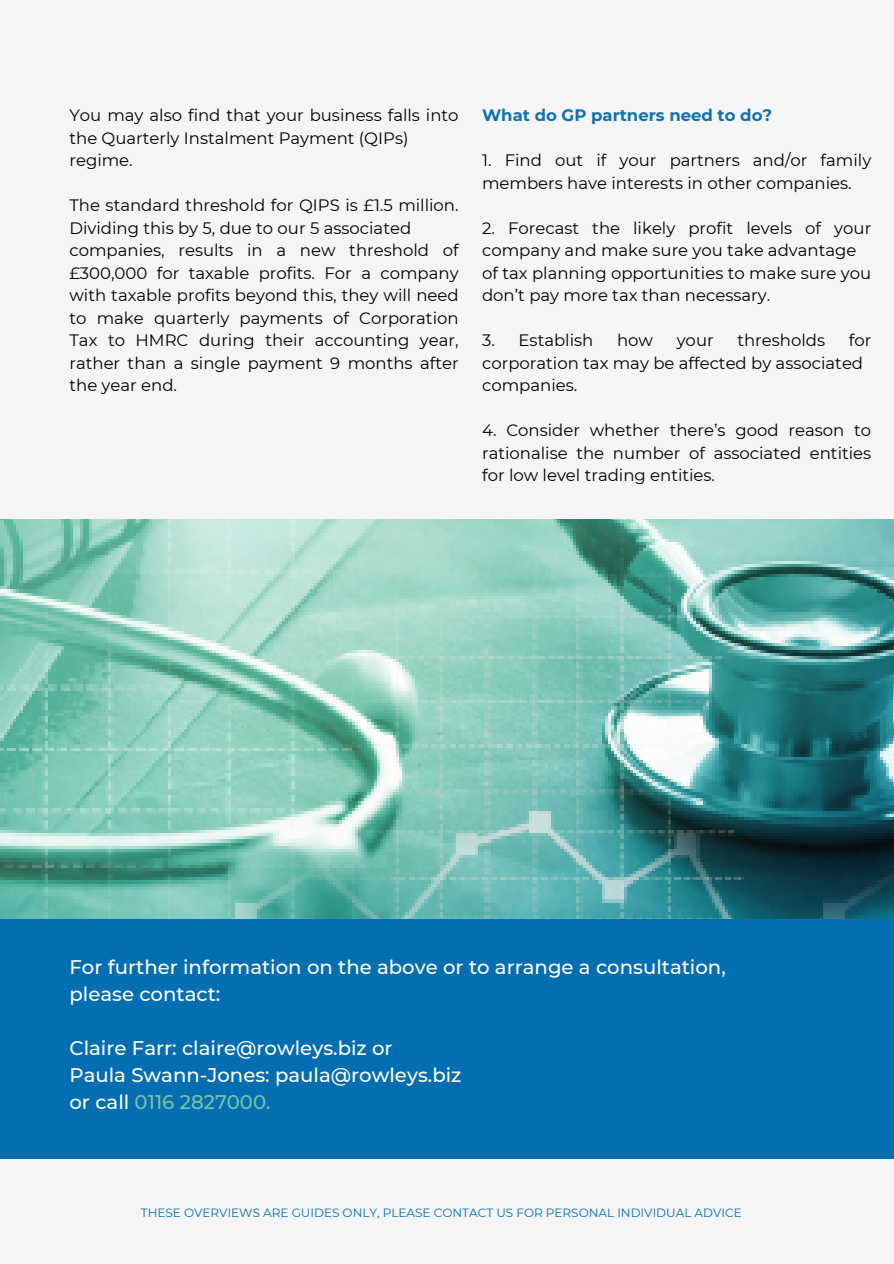
<style>
.page{position:relative;width:894px;height:1264px;background:#fff}
.page>*{position:absolute;margin:0;border:0;box-sizing:border-box;transform-origin:0 0}
.t1{font:500 19.65px/27px "Montserrat";color:#fff}
.t2{font:16.5px/22.5px "Montserrat";color:#000}
.t3{font:700 16.5px "Montserrat";color:#1171af}
.t4{font:12px "Montserrat";color:#046eb3}
.s1{color:#78c3a3}
</style>
<div class="page">
<div style="left:0;top:0;width:893px;height:1263px;background:#f5f5f5"></div>
<div style="left:0;top:918px;width:893px;height:241px;background:#046eb3"></div>
<img style="left:0;top:520px;width:893px;height:398px">
<h3 class="t2" style="left:69px;top:104px;width:390px">You may also find that your business falls into the Quarterly Instalment Payment (QIPs) regime.</h3>
<h2 class="t2" style="left:69px;top:194px;width:390px">The standard threshold for QIPS is £1.5 million.<br>Dividing this by 5, due to our 5 associated companies, results in a new threshold of £300,000 for taxable profits. For a company with taxable profits beyond this, they will need to make quarterly payments of Corporation Tax to HMRC during their accounting year, rather than a single payment 9 months after the year end.</h2>
<h3 class="t3" style="left:482px;top:105px;width:291px">What do GP partners need to do?</h3>
<h3 class="t2" style="left:482px;top:149px;width:390px">1. Find out if your partners and/or family members have interests in other companies.</h3>
<h3 class="t2" style="left:482px;top:216px;width:390px">2. Forecast the likely profit levels of your company and make sure you take advantage of tax planning opportunities to make sure you don’t pay more tax than necessary.</h3>
<p class="t2" style="left:482px;top:329px;width:113px">3. Establish</p>
<p class="t2" style="left:617px;top:329px;width:37px">how</p>
<p class="t2" style="left:676px;top:329px;width:38px">your</p>
<p class="t2" style="left:737px;top:329px;width:89px">thresholds</p>
<p class="t2" style="left:482px;top:329px;width:390px;text-indent:366px">for corporation tax may be affected by associated companies.</p>
<h1 class="t2" style="left:482px;top:419px;width:390px;text-align:justify">4. Consider whether there’s good reason to rationalise the number of associated entities for low level trading entities.</h1>
<h1 class="t1" style="left:69px;top:953px;width:657px">For further information on the above or to arrange a consultation, please contact:</h1>
<p class="t1" style="left:69px;top:1034px;width:393px">Claire Farr: claire@rowleys.biz or<br>Paula Swann-Jones: paula@rowleys.biz or call <span class="s1">0116 2827000.</span></p>
<h3 class="t4" style="left:141px;top:1205px;width:602px">THESE OVERVIEWS ARE GUIDES ONLY, PLEASE CONTACT US FOR PERSONAL INDIVIDUAL ADVICE</h3>
</div>
